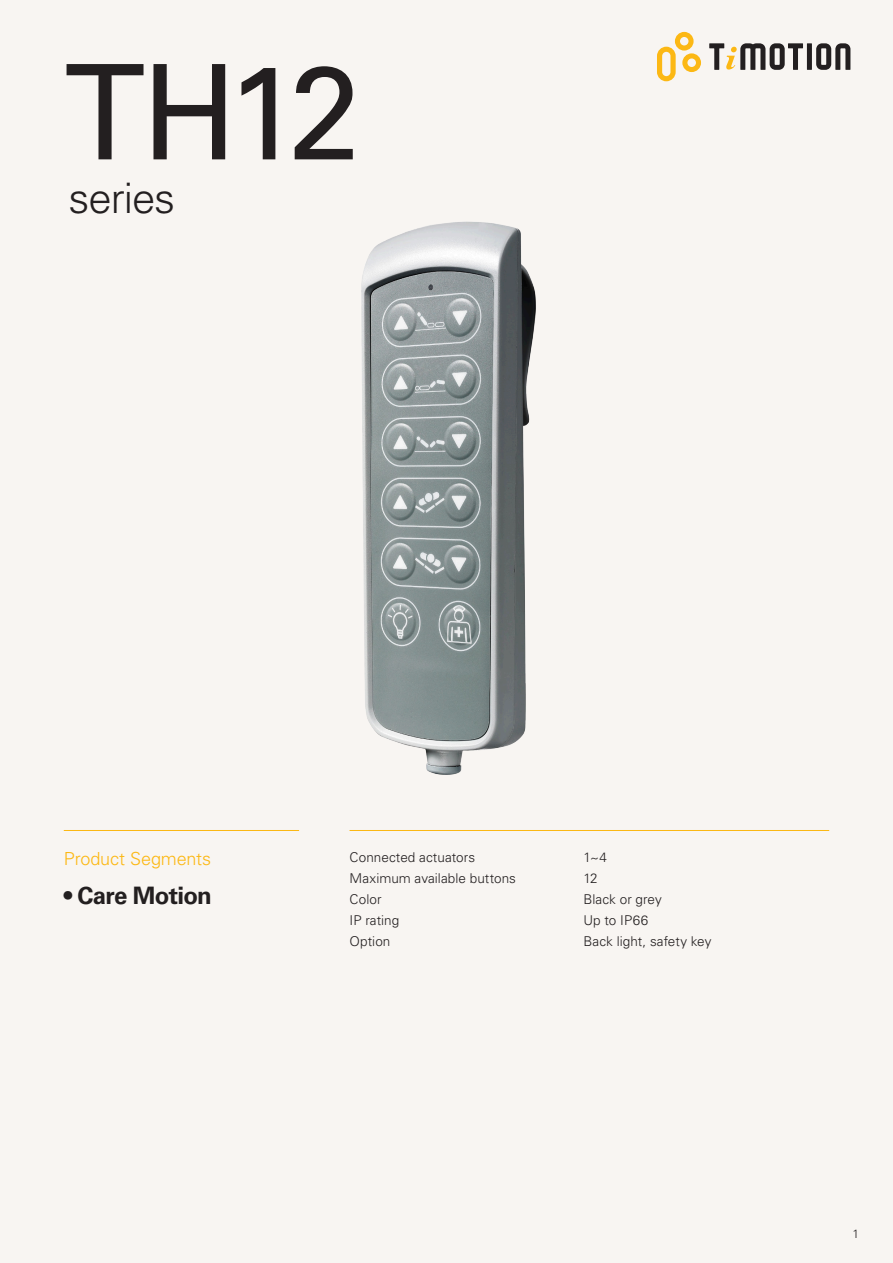
<style>
.page{position:relative;width:893px;height:1263px;background:#f8f5f2}
.page>*{position:absolute;margin:0;border:0;box-sizing:border-box;transform-origin:0 0}
._01_1_product_name{font:132px "Univers LT Std";color:#231f20}
._01_2_product_series{font:300 42px "Univers LT Std";letter-spacing:-.025em;color:#231f20}
._02_2_pr_segments{font:700 24px "Univers LT Std";letter-spacing:-.025em;color:#231f20}
._02_1_pr_segments{font:300 18px "Univers LT Std";letter-spacing:-.005em;color:#fcb814}
._04_2_feature_body{font:300 13.5px "Univers LT Std";letter-spacing:.005em;color:#231f20}
.t1{font:300 12px "Univers LT Std";color:#231f20}
</style>
<div class="page">
<svg style="left:657px;top:32px;width:44px;height:49px"></svg>
<div style="left:807px;top:43px;width:5px;height:27px;background:#231f20"></div>
<svg style="left:816px;top:43px;width:34px;height:27px"></svg>
<svg style="left:709px;top:43px;width:94px;height:27px"></svg>
<hr style="left:350px;top:830px;width:479px;height:1px;background:#fcb814">
<hr style="left:64px;top:830px;width:235px;height:1px;background:#fcb814">
<img style="left:361px;top:221px;width:175px;height:554px">
<p class="_01_1_product_name" style="left:64px;top:34px;width:299px">TH12</p>
<p class="_01_2_product_series" style="left:69px;top:173px;width:108px">series</p>
<p class="_02_1_pr_segments" style="left:64px;top:848px;width:149px">Product Segments</p>
<p class="_02_2_pr_segments" style="left:64px;top:881px;width:150px">• Care Motion</p>
<p class="_04_2_feature_body" style="left:350px;top:849px;width:127px">Connected actuators</p>
<p class="_04_2_feature_body" style="left:583px;top:849px;width:25px">1~4</p>
<p class="_04_2_feature_body" style="left:350px;top:870px;width:168px">Maximum available buttons</p>
<p class="_04_2_feature_body" style="left:583px;top:870px;width:16px">12</p>
<p class="_04_2_feature_body" style="left:350px;top:891px;width:34px">Color</p>
<p class="_04_2_feature_body" style="left:583px;top:891px;width:80px">Black or grey</p>
<p class="_04_2_feature_body" style="left:350px;top:912px;width:51px">IP rating</p>
<p class="_04_2_feature_body" style="left:583px;top:912px;width:66px">Up to IP66</p>
<p class="_04_2_feature_body" style="left:350px;top:933px;width:42px">Option</p>
<p class="_04_2_feature_body" style="left:583px;top:933px;width:130px">Back light, safety key</p>
<p class="t1" style="left:852px;top:1226px;width:8px">1</p>
</div>
